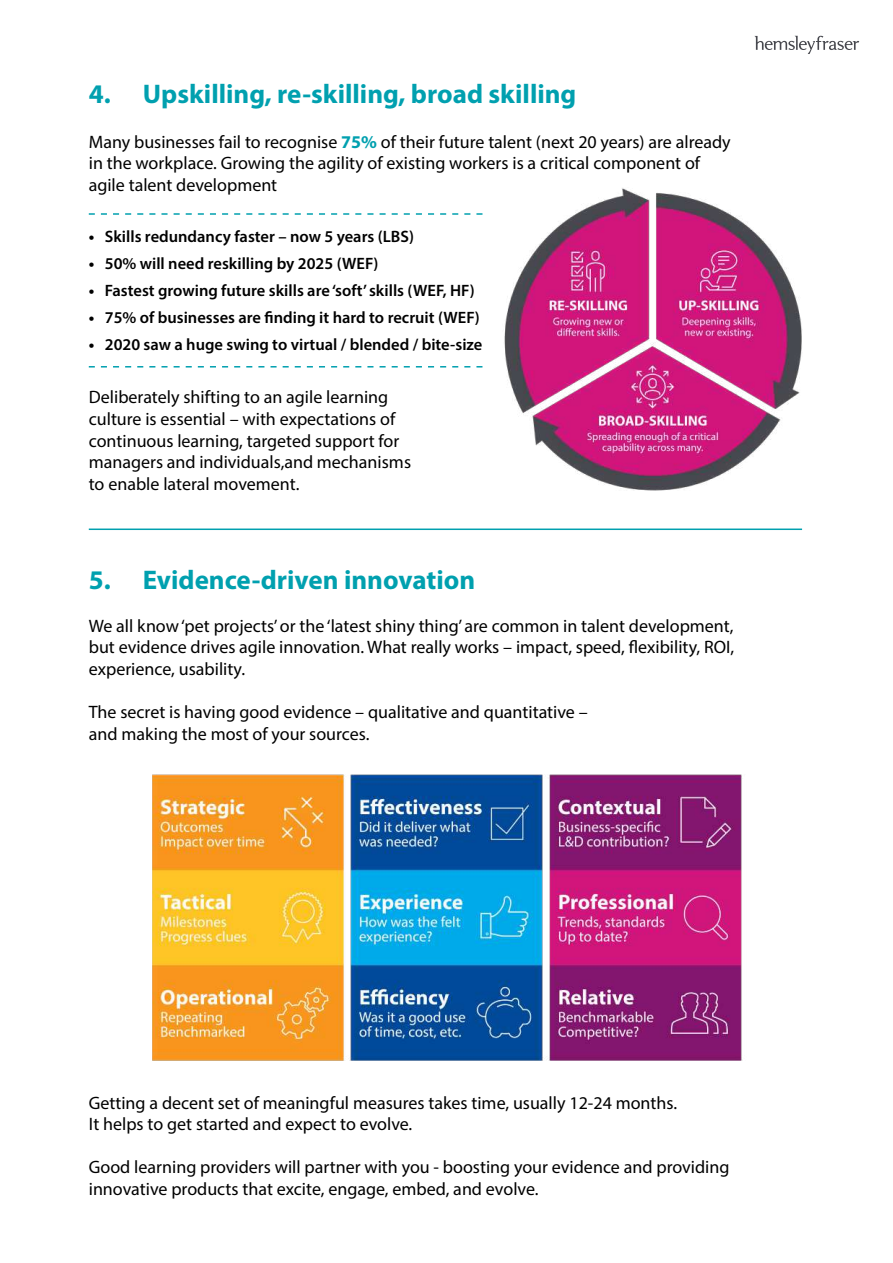
<style>
.page{position:relative;width:893px;height:1263px;background:#fff}
.page>*{position:absolute;margin:0;border:0;box-sizing:border-box;transform-origin:0 0}
.t1{font:700 27px "Myriad Pro";color:#00a0af}
.t2{font:18px/21.6px "Myriad Pro";color:#000}
.t3{font:600 16.5px "Myriad Pro";color:#000}
.s1{font-weight:700;color:#00a0af}
.s2{font-weight:700}
</style>
<div class="page">
<img style="left:504px;top:188px;width:298px;height:302px">
<svg style="left:89px;top:213px;width:393px;height:2px"></svg>
<svg style="left:89px;top:366px;width:393px;height:1px"></svg>
<hr style="left:89px;top:528px;width:713px;height:2px;background:#00a0af">
<img style="left:152px;top:775px;width:590px;height:285px">
<svg style="left:754px;top:36px;width:105px;height:18px"></svg>
<h1 class="t1" style="left:89px;top:76px;width:489px">4. Upskilling, re-skilling, broad skilling</h1>
<p class="t2" style="left:89px;top:131px;width:643px">Many businesses fail to recognise <span class="s1">75%</span> of their future talent (next 20 years) are already in the workplace. Growing the agility of existing workers is a critical component of agile talent development</p>
<p class="t3" style="left:89px;top:226px;width:327px"><span class="s2">•</span> Skills redundancy faster – now 5 years (LBS)</p>
<p class="t3" style="left:89px;top:253px;width:291px"><span class="s2">•</span> 50% will need reskilling by 2025 (WEF)</p>
<p class="t3" style="left:89px;top:280px;width:387px"><span class="s2">•</span> Fastest growing future skills are ‘soft’ skills (WEF, HF)</p>
<p class="t3" style="left:89px;top:307px;width:393px"><span class="s2">•</span> 75% of businesses are finding it hard to recruit (WEF)</p>
<p class="t3" style="left:89px;top:334px;width:395px"><span class="s2">•</span> 2020 saw a huge swing to virtual / blended / bite-size</p>
<p class="t2" style="left:89px;top:386px;width:324px">Deliberately shifting to an agile learning culture is essential – with expectations of continuous learning, targeted support for managers and individuals,and mechanisms to enable lateral movement.</p>
<h1 class="t1" style="left:89px;top:562px;width:388px">5. Evidence-driven innovation</h1>
<p class="t2" style="left:89px;top:615px;width:647px;text-align:justify">We all know ‘pet projects’ or the ‘latest shiny thing’ are common in talent development, but evidence drives agile innovation. What really works – impact, speed, flexibility, ROI, experience, usability.</p>
<p class="t2" style="left:89px;top:701px;width:500px">The secret is having good evidence – qualitative and quantitative – and making the most of your sources.</p>
<p class="t2" style="left:89px;top:1091px;width:590px">Getting a decent set of meaningful measures takes time, usually 12-24 months.<br>It helps to get started and expect to evolve.</p>
<p class="t2" style="left:89px;top:1156px;width:642px">Good learning providers will partner with you - boosting your evidence and providing innovative products that excite, engage, embed, and evolve.</p>
</div>
